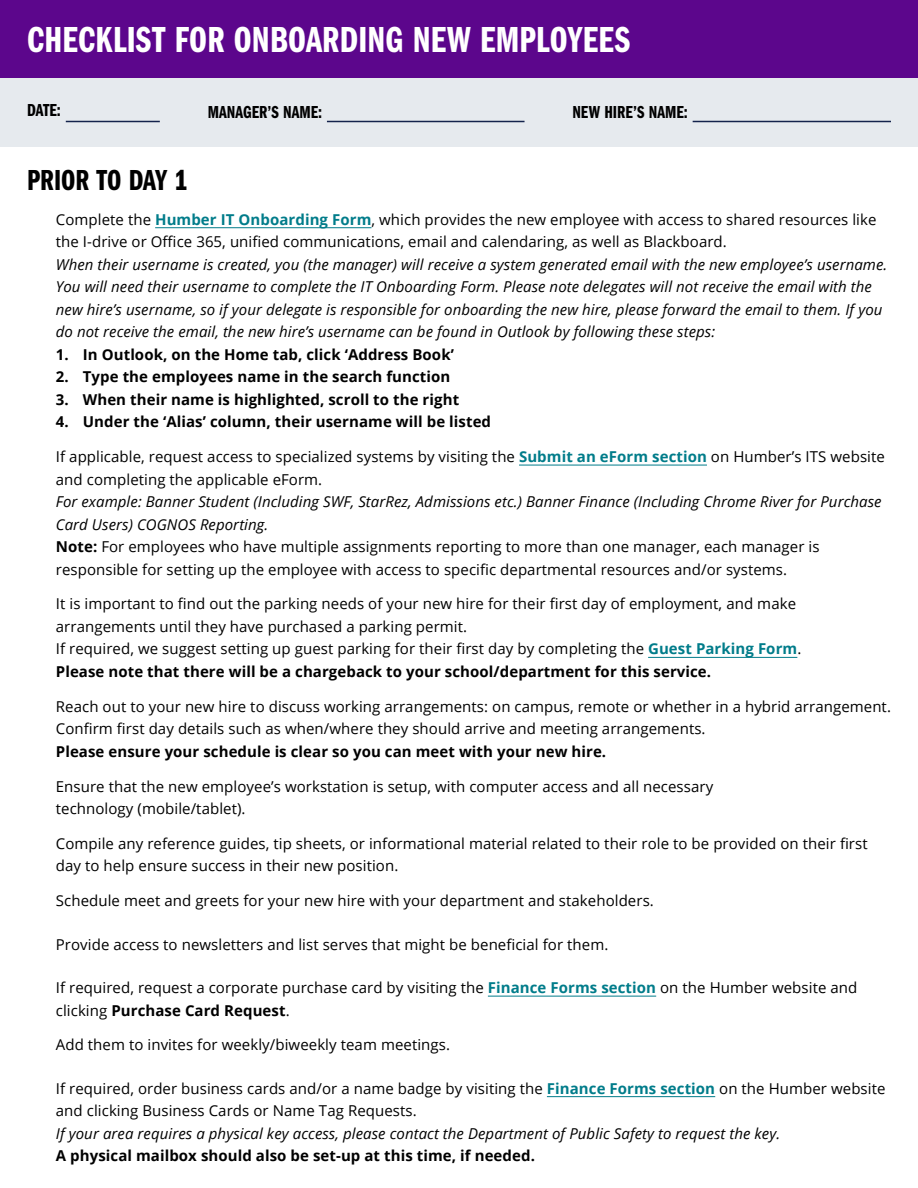
<style>
.page{position:relative;width:918px;height:1188px;background:#fff}
.page>*{position:absolute;margin:0;border:0;box-sizing:border-box;transform-origin:0 0}
.t1{font:37.5px "Franklin Gothic URW Com Dem";letter-spacing:.005em;color:#fff}
.t2{font:30px "Franklin Gothic URW Com Dem";color:#000}
.p_-_field_header{font:18px "Franklin Gothic URW Com Dem";color:#000}
.p_-_description{font:15px/22.5px "Open Sans";letter-spacing:.005em;color:#000}
.p_-_description-2{font:italic 15px/22.5px "Open Sans";letter-spacing:.005em;color:#000}
.p_-_description-3{font:700 15px "Open Sans";letter-spacing:.005em;color:#000}
.s1{font-style:normal}
.s2{font-weight:700;font-style:normal;color:#007c8a}
.s3{font-weight:700;color:#007c8a}
.s4{font-weight:700}
</style>
<div class="page">
<div style="left:0;top:76px;width:918px;height:70px;background:#e6eaee"></div>
<div style="left:0;top:0;width:918px;height:77px;background:#5c068c"></div>
<hr style="left:66px;top:121px;width:94px;height:1px;background:#14234c">
<hr style="left:327px;top:121px;width:198px;height:1px;background:#14234c">
<hr style="left:693px;top:121px;width:198px;height:1px;background:#14234c">
<hr style="left:155px;top:227px;width:217px;height:1px;background:#007c8a">
<hr style="left:519px;top:465px;width:188px;height:1px;background:#007c8a">
<hr style="left:648px;top:657px;width:149px;height:1px;background:#007c8a">
<hr style="left:488px;top:996px;width:168px;height:1px;background:#007c8a">
<hr style="left:547px;top:1096px;width:168px;height:1px;background:#007c8a">
<h1 class="t1" style="left:27px;top:13px;width:605px">CHECKLIST FOR ONBOARDING NEW EMPLOYEES</h1>
<p class="p_-_field_header" style="left:27px;top:97px;width:35px">DATE:</p>
<p class="p_-_field_header" style="left:208px;top:99px;width:116px">MANAGER’S NAME:</p>
<p class="p_-_field_header" style="left:572px;top:99px;width:117px">NEW HIRE’S NAME:</p>
<h2 class="t2" style="left:27px;top:159px;width:162px">PRIOR TO DAY 1</h2>
<p class="p_-_description-2" style="left:56px;top:208px;width:833px"><span class="s1">Complete the</span> <span class="s2">Humber IT Onboarding Form</span><span class="s1">, which provides the new employee with access to shared resources like the I-drive or Office 365, unified communications, email and calendaring, as well as Blackboard.<br></span>When their username is created, you (the manager) will receive a system generated email with the new employee’s username.<br>You will need their username to complete the IT Onboarding Form. Please note delegates will not receive the email with the new hire’s username, so if your delegate is responsible for onboarding the new hire, please forward the email to them. If you do not receive the email, the new hire’s username can be found in Outlook by following these steps:</p>
<p class="p_-_description-3" style="left:56px;top:344px;width:400px">1. In Outlook, on the Home tab, click ‘Address Book’</p>
<p class="p_-_description-3" style="left:56px;top:366px;width:396px">2. Type the employees name in the search function</p>
<p class="p_-_description-3" style="left:56px;top:389px;width:405px">3. When their name is highlighted, scroll to the right</p>
<p class="p_-_description-3" style="left:56px;top:411px;width:437px">4. Under the ‘Alias’ column, their username will be listed</p>
<p class="p_-_description" style="left:56px;top:445px;width:831px">If applicable, request access to specialized systems by visiting the <span class="s3">Submit an eForm section</span> on Humber’s ITS website and completing the applicable eForm.</p>
<p class="p_-_description-2" style="left:56px;top:490px;width:827px">For example: Banner Student (Including SWF, StarRez, Admissions etc.) Banner Finance (Including Chrome River for Purchase<br>Card Users) COGNOS Reporting.</p>
<p class="p_-_description" style="left:56px;top:535px;width:765px"><span class="s4">Note:</span> For employees who have multiple assignments reporting to more than one manager, each manager is responsible for setting up the employee with access to specific departmental resources and/or systems.</p>
<p class="p_-_description" style="left:56px;top:592px;width:742px">It is important to find out the parking needs of your new hire for their first day of employment, and make arrangements until they have purchased a parking permit.</p>
<p class="p_-_description" style="left:56px;top:637px;width:747px">If required, we suggest setting up guest parking for their first day by completing the <span class="s3">Guest Parking Form</span>.</p>
<p class="p_-_description-3" style="left:56px;top:661px;width:657px">Please note that there will be a chargeback to your school/department for this service.</p>
<p class="p_-_description" style="left:56px;top:695px;width:837px">Reach out to your new hire to discuss working arrangements: on campus, remote or whether in a hybrid arrangement.<br>Confirm first day details such as when/where they should arrive and meeting arrangements.</p>
<p class="p_-_description-3" style="left:56px;top:741px;width:552px">Please ensure your schedule is clear so you can meet with your new hire.</p>
<p class="p_-_description" style="left:56px;top:774px;width:659px">Ensure that the new employee’s workstation is setup, with computer access and all necessary technology (mobile/tablet).</p>
<p class="p_-_description" style="left:56px;top:832px;width:813px">Compile any reference guides, tip sheets, or informational material related to their role to be provided on their first day to help ensure success in their new position.</p>
<p class="p_-_description" style="left:56px;top:889px;width:600px">Schedule meet and greets for your new hire with your department and stakeholders.</p>
<p class="p_-_description" style="left:56px;top:933px;width:554px">Provide access to newsletters and list serves that might be beneficial for them.</p>
<p class="p_-_description" style="left:56px;top:976px;width:803px">If required, request a corporate purchase card by visiting the <span class="s3">Finance Forms section</span> on the Humber website and clicking <span class="s4">Purchase Card Request</span>.</p>
<p class="p_-_description" style="left:56px;top:1033px;width:396px">Add them to invites for weekly/biweekly team meetings.</p>
<p class="p_-_description" style="left:56px;top:1077px;width:831px">If required, order business cards and/or a name badge by visiting the <span class="s3">Finance Forms section</span> on the Humber website and clicking Business Cards or Name Tag Requests.</p>
<p class="p_-_description-2" style="left:56px;top:1122px;width:726px">If your area requires a physical key access, please contact the Department of Public Safety to request the key.</p>
<p class="p_-_description-3" style="left:56px;top:1145px;width:481px">A physical mailbox should also be set-up at this time, if needed.</p>
</div>
